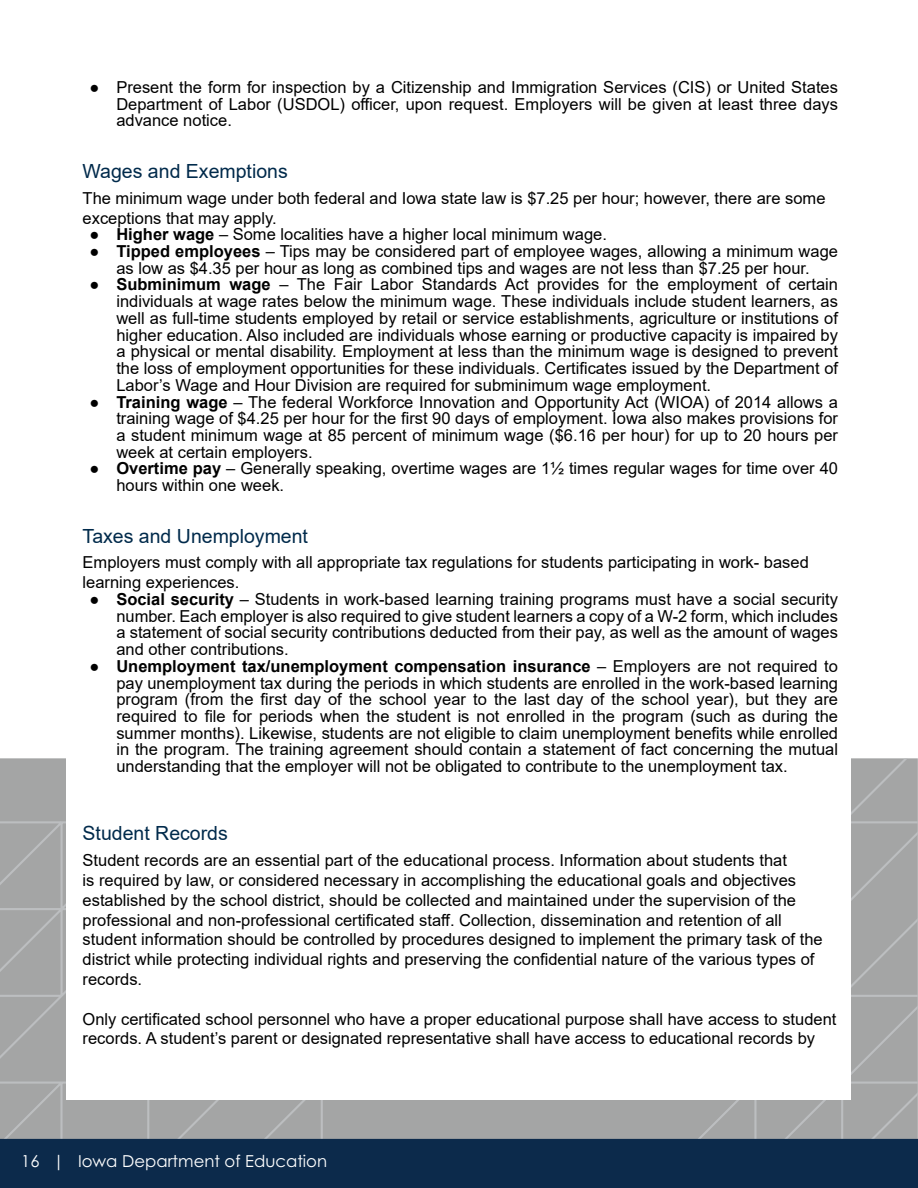
<style>
.page{position:relative;width:918px;height:1188px;background:#fff}
.page>*{position:absolute;margin:0;border:0;box-sizing:border-box;transform-origin:0 0}
.t1{font:19.5px "Arial";color:#002a4b}
.t2{font:16.5px/16.8px "Arial";color:#000;text-align:justify}
.t3{font:16.5px "Century Gothic Pro";color:#fff}
.s1{font-weight:700}
</style>
<div class="page">
<svg style="left:0;top:758px;width:232px;height:381px;background:#a6a7a7"></svg>
<div style="left:232px;top:758px;width:686px;height:381px;background:#a4a5a5"></div>
<div style="left:0;top:1139px;width:918px;height:49px;background:#0c2a4b"></div>
<div style="left:67px;top:88px;width:784px;height:1012px;background:#fff"></div>
<p class="t2" style="left:116px;top:79px;width:723px;text-indent:-27px">● Present the form for inspection by a Citizenship and Immigration Services (CIS) or United States Department of Labor (USDOL) officer, upon request. Employers will be given at least three days advance notice.</p>
<p class="t1" style="left:83px;top:158px;width:207px">Wages and Exemptions</p>
<p class="t2" style="left:83px;top:189px;width:744px">The minimum wage under both federal and Iowa state law is $7.25 per hour; however, there are some</p>
<p class="t2" style="left:83px;top:209px;width:196px">exceptions that may apply.</p>
<p class="t2" style="left:89px;top:226px;width:519px"><span class="s1">● Higher wage</span> – Some localities have a higher local minimum wage.</p>
<p class="t2" style="left:89px;top:243px;width:750px;text-align:center"><span class="s1">● Tipped employees</span> – Tips may be considered part of employee wages, allowing a minimum wage as low as $4.35 per hour as long as combined tips and wages are not less than $7.25 per hour.</p>
<p class="t2" style="left:116px;top:276px;width:723px;text-indent:-27px"><span class="s1">● Subminimum wage</span> – The Fair Labor Standards Act provides for the employment of certain individuals at wage rates below the minimum wage. These individuals include student learners, as well as full-time students employed by retail or service establishments, agriculture or institutions of higher education. Also included are individuals whose earning or productive capacity is impaired by a physical or mental disability. Employment at less than the minimum wage is designed to prevent the loss of employment opportunities for these individuals. Certificates issued by the Department of Labor’s Wage and Hour Division are required for subminimum wage employment.</p>
<p class="t2" style="left:116px;top:393px;width:723px;text-indent:-27px"><span class="s1">● Training wage</span> – The federal Workforce Innovation and Opportunity Act (WIOA) of 2014 allows a training wage of $4.25 per hour for the first 90 days of employment. Iowa also makes provisions for a student minimum wage at 85 percent of minimum wage ($6.16 per hour) for up to 20 hours per week at certain employers.</p>
<p class="t2" style="left:116px;top:460px;width:723px;text-indent:-27px"><span class="s1">● Overtime pay</span> – Generally speaking, overtime wages are 1½ times regular wages for time over 40 hours within one week.</p>
<p class="t1" style="left:83px;top:522px;width:227px">Taxes and Unemployment</p>
<p class="t2" style="left:83px;top:553px;width:728px;line-height:19.8px">Employers must comply with all appropriate tax regulations for students participating in work- based learning experiences.</p>
<p class="t2" style="left:116px;top:591px;width:723px;text-indent:-27px"><span class="s1">● Social security</span> – Students in work-based learning training programs must have a social security number. Each employer is also required to give student learners a copy of a W-2 form, which includes a statement of social security contributions deducted from their pay, as well as the amount of wages and other contributions.</p>
<p class="t2" style="left:116px;top:658px;width:723px;text-indent:-27px"><span class="s1">● Unemployment tax/unemployment compensation insurance</span> – Employers are not required to pay unemployment tax during the periods in which students are enrolled in the work-based learning program (from the first day of the school year to the last day of the school year), but they are required to file for periods when the student is not enrolled in the program (such as during the summer months). Likewise, students are not eligible to claim unemployment benefits while enrolled in the program. The training agreement should contain a statement of fact concerning the mutual understanding that the employer will not be obligated to contribute to the unemployment tax.</p>
<p class="t1" style="left:83px;top:820px;width:147px">Student Records</p>
<p class="t2" style="left:83px;top:850px;width:742px;line-height:19.8px;text-align:left">Student records are an essential part of the educational process. Information about students that<br>is required by law, or considered necessary in accomplishing the educational goals and objectives established by the school district, should be collected and maintained under the supervision of the professional and non-professional certificated staff. Collection, dissemination and retention of all student information should be controlled by procedures designed to implement the primary task of the district while protecting individual rights and preserving the confidential nature of the various types of records.</p>
<p class="t2" style="left:83px;top:1009px;width:755px;line-height:19.8px">Only certificated school personnel who have a proper educational purpose shall have access to student records. A student’s parent or designated representative shall have access to educational records by</p>
<p class="t3" style="left:21px;top:1150px;width:307px">16 | Iowa Department of Education</p>
</div>
